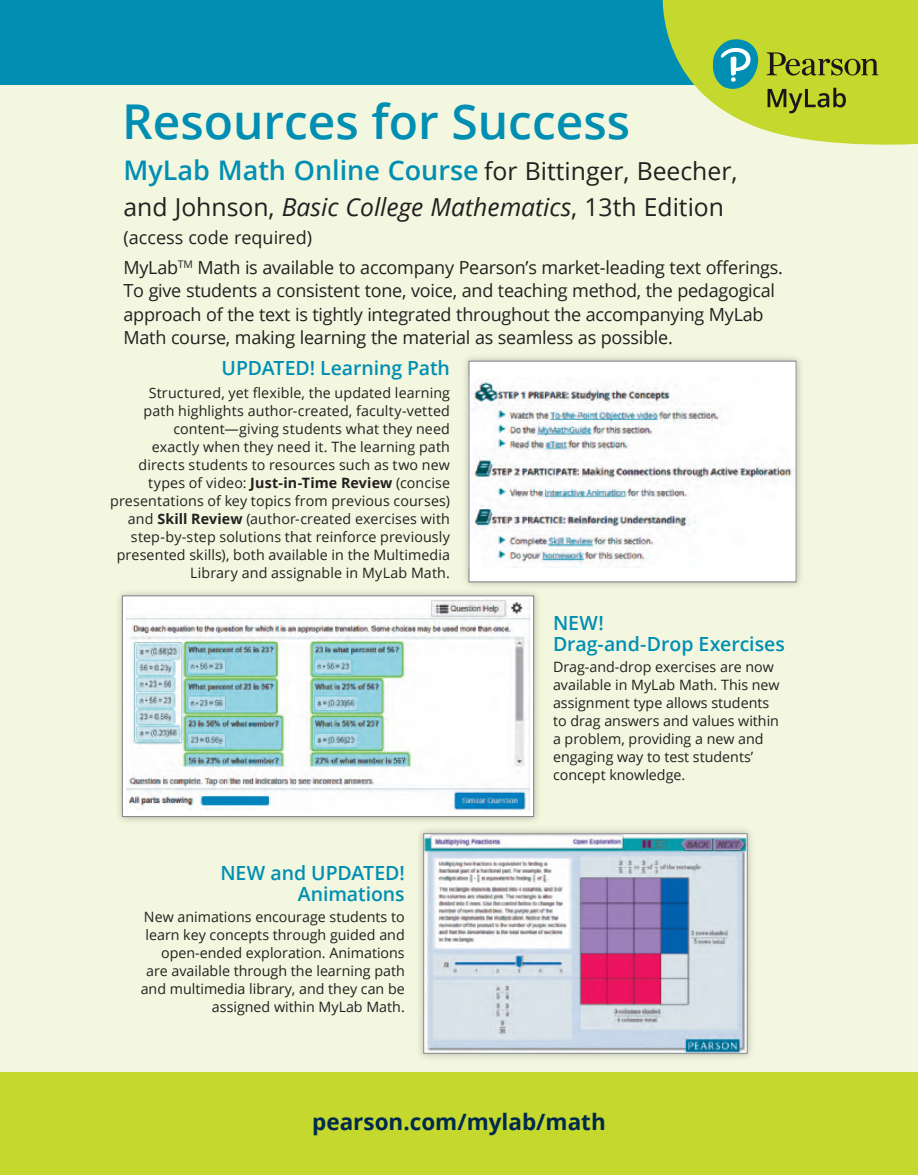
<style>
.page{position:relative;width:918px;height:1175px;background:#fff}
.page>*{position:absolute;margin:0;border:0;box-sizing:border-box;transform-origin:0 0}
.t1{font:600 48px "Open Sans";color:#008fb3}
.t2{font:600 27px "Open Sans";color:#008fb3}
.t3{font:24.75px "Open Sans";color:#231f20}
.t4{font:700 22.5px "Open Sans";color:#00294e}
.t5{font:600 19.5px/21px "Open Sans";letter-spacing:-.005em;color:#008fb3;text-align:right}
.t6{font:18px/23.2px "Open Sans";letter-spacing:-.015em;color:#231f20}
.t7{font:14.25px/18px "Open Sans";letter-spacing:.005em;color:#231f20;text-align:right}
.s1{font-weight:400;font-size:24.75px;color:#231f20}
.s2{font-style:italic}
.s3{font-weight:700}
</style>
<div class="page">
<div style="left:0;top:0;width:918px;height:1087px;background:#f3f7df"></div>
<div style="left:416px;top:825px;width:339px;height:236px;background:#231f20;opacity:.3"></div>
<img style="left:425px;top:835px;width:321px;height:216px">
<div style="left:423px;top:833px;width:325px;height:220px;border:1px solid #808285"></div>
<div style="left:461px;top:353px;width:343px;height:237px;background:#231f20;opacity:.3"></div>
<div style="left:469px;top:361px;width:327px;height:221px;background:#fff"></div>
<img style="left:471px;top:379px;width:321px;height:185px">
<div style="left:469px;top:361px;width:327px;height:221px;border:1px solid #808285"></div>
<div style="left:115px;top:588px;width:426px;height:236px;background:#231f20;opacity:.3"></div>
<div style="left:122px;top:596px;width:412px;height:220px;background:#fff"></div>
<img style="left:126px;top:599px;width:404px;height:211px">
<div style="left:122px;top:595px;width:412px;height:222px;border:1px solid #808285"></div>
<div style="left:0;top:1071px;width:918px;height:103px;background:#c4d82d"></div>
<div style="left:0;top:0;width:918px;height:85px;background:#008fb3"></div>
<svg style="left:662px;top:0;width:256px;height:145px"></svg>
<p class="t1" style="left:122px;top:88px;width:510px">Resources for Success</p>
<p class="t2" style="left:124px;top:152px;width:615px">MyLab Math Online Course <span class="s1">for Bittinger, Beecher,</span></p>
<p class="t3" style="left:124px;top:190px;width:602px">and Johnson, <span class="s2">Basic College Mathematics</span>, 13th Edition</p>
<p class="t6" style="left:124px;top:222px;width:661px;line-height:30px">(access code required)<br>MyLab<sup>TM</sup> Math is available to accompany Pearson’s market-leading text offerings.</p>
<p class="t6" style="left:124px;top:279px;width:653px">To give students a consistent tone, voice, and teaching method, the pedagogical approach of the text is tightly integrated throughout the accompanying MyLab<br>Math course, making learning the material as seamless as possible.</p>
<p class="t5" style="left:222px;top:357px;width:230px">UPDATED! Learning Path</p>
<p class="t7" style="left:110px;top:383px;width:341px">Structured, yet flexible, the updated learning<br>path highlights author-created, faculty-vetted content—giving students what they need<br>exactly when they need it. The learning path directs students to resources such as two new types of video: <span class="s3">Just-in-Time Review</span> (concise presentations of key topics from previous courses) and <span class="s3">Skill Review</span> (author-created exercises with step-by-step solutions that reinforce previously presented skills), both available in the Multimedia Library and assignable in MyLab Math.</p>
<p class="t5" style="left:220px;top:862px;width:186px">NEW and UPDATED!<br>Animations</p>
<p class="t7" style="left:141px;top:907px;width:266px">New animations encourage students to learn key concepts through guided and open-ended exploration. Animations are available through the learning path and multimedia library, and they can be assigned within MyLab Math.</p>
<p class="t5" style="left:553px;top:612px;width:233px;text-align:left">NEW!<br>Drag-and-Drop Exercises</p>
<p class="t7" style="left:553px;top:657px;width:228px;text-align:left">Drag-and-drop exercises are now available in MyLab Math. This new assignment type allows students to drag answers and values within a problem, providing a new and engaging way to test students’ concept knowledge.</p>
<p class="t4" style="left:312px;top:1106px;width:295px">pearson.com/mylab/math</p>
</div>
